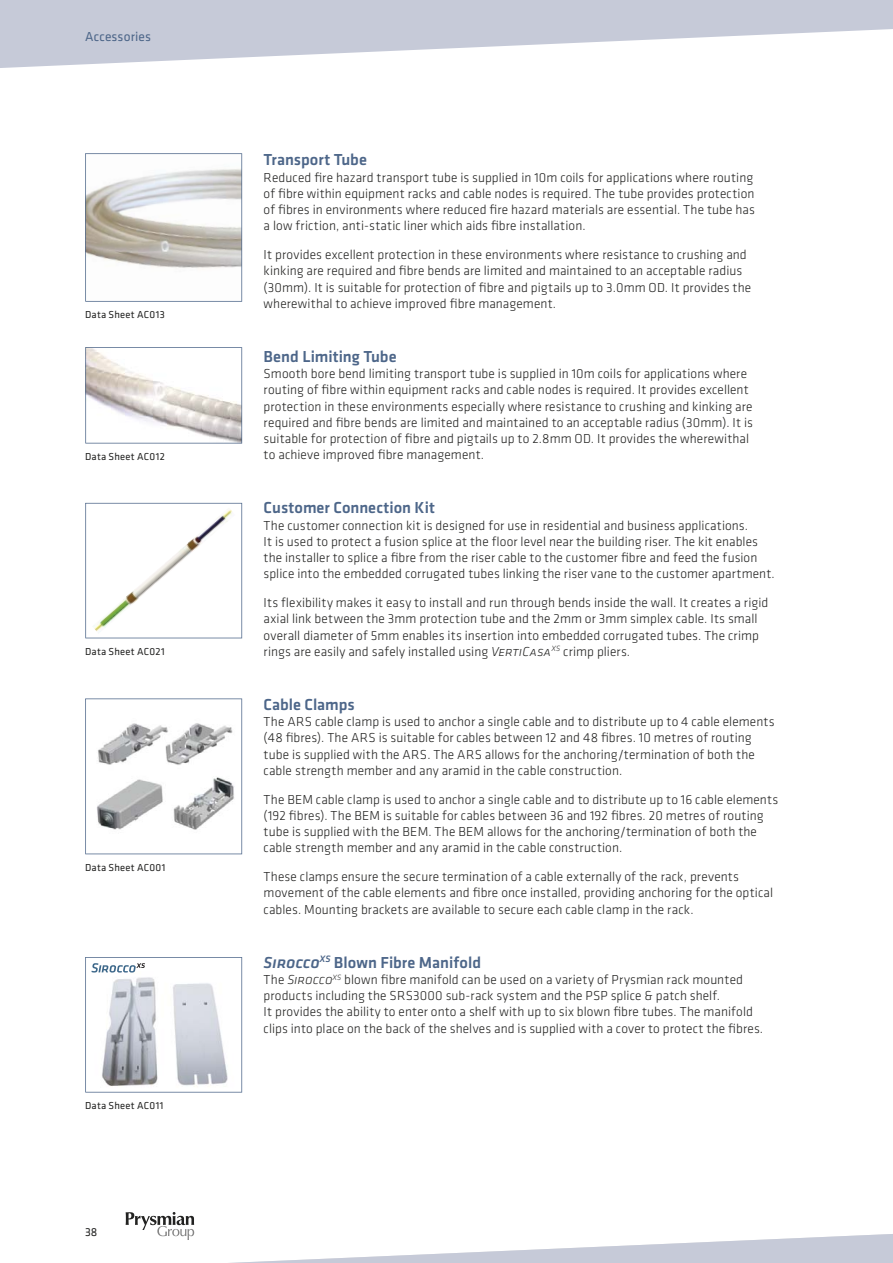
<style>
.page{position:relative;width:893px;height:1263px;background:#fff}
.page>*{position:absolute;margin:0;border:0;box-sizing:border-box;transform-origin:0 0}
.t1{font:500 16.5px "Klavika";color:#4d6689}
.t2{font:300 13.5px/16.2px "Klavika";letter-spacing:.005em;color:#222221}
.t3{font:13.5px "Klavika";letter-spacing:.01em;color:#4d6689}
.t4{font:12px "Klavika";color:#222221}
.t5{font:10.5px "Klavika";letter-spacing:.025em;color:#222221}
.s1{font-style:italic}
</style>
<div class="page">
<svg style="left:85px;top:503px;width:157px;height:135px"></svg>
<svg style="left:85px;top:698px;width:157px;height:156px"></svg>
<svg style="left:85px;top:153px;width:157px;height:149px"></svg>
<svg style="left:85px;top:347px;width:157px;height:96px"></svg>
<svg style="left:0;top:0;width:893px;height:68px;fill:#c6cad8"></svg>
<svg style="left:125px;top:1212px;width:768px;height:51px"></svg>
<svg style="left:126px;top:1212px;width:68px;height:28px"></svg>
<svg style="left:85px;top:957px;width:157px;height:135px"></svg>
<p class="t3" style="left:85px;top:32px;width:68px">Accessories</p>
<p class="t5" style="left:85px;top:311px;width:81px">Data Sheet AC013</p>
<p class="t5" style="left:85px;top:453px;width:81px">Data Sheet AC012</p>
<p class="t5" style="left:85px;top:647px;width:81px">Data Sheet AC021</p>
<p class="t5" style="left:85px;top:863px;width:82px">Data Sheet AC001</p>
<p class="t5" style="left:85px;top:1102px;width:80px">Data Sheet AC011</p>
<p class="t4" style="left:85px;top:1228px;width:14px">38</p>
<p class="t1" style="left:264px;top:154px;width:105px">Transport Tube</p>
<p class="t2" style="left:264px;top:170px;width:493px">Reduced fire hazard transport tube is supplied in 10m coils for applications where routing of fibre within equipment racks and cable nodes is required. The tube provides protection of fibres in environments where reduced fire hazard materials are essential. The tube has a low friction, anti-static liner which aids fibre installation.</p>
<p class="t2" style="left:264px;top:248px;width:489px">It provides excellent protection in these environments where resistance to crushing and kinking are required and fibre bends are limited and maintained to an acceptable radius (30mm). It is suitable for protection of fibre and pigtails up to 3.0mm OD. It provides the wherewithal to achieve improved fibre management.</p>
<p class="t1" style="left:264px;top:350px;width:134px">Bend Limiting Tube</p>
<p class="t2" style="left:264px;top:367px;width:491px">Smooth bore bend limiting transport tube is supplied in 10m coils for applications where routing of fibre within equipment racks and cable nodes is required. It provides excellent protection in these environments especially where resistance to crushing and kinking are required and fibre bends are limited and maintained to an acceptable radius (30mm). It is suitable for protection of fibre and pigtails up to 2.8mm OD. It provides the wherewithal to achieve improved fibre management.</p>
<p class="t1" style="left:264px;top:502px;width:173px">Customer Connection Kit</p>
<p class="t2" style="left:264px;top:518px;width:513px">The customer connection kit is designed for use in residential and business applications.<br>It is used to protect a fusion splice at the floor level near the building riser. The kit enables the installer to splice a fibre from the riser cable to the customer fibre and feed the fusion splice into the embedded corrugated tubes linking the riser vane to the customer apartment.</p>
<p class="t2" style="left:264px;top:596px;width:506px">Its flexibility makes it easy to install and run through bends inside the wall. It creates a rigid axial link between the 3mm protection tube and the 2mm or 3mm simplex cable. Its small overall diameter of 5mm enables its insertion into embedded corrugated tubes. The crimp rings are easily and safely installed using <span class="s1">VertiCasa</span><sup>XS</sup> crimp pliers.</p>
<p class="t1" style="left:264px;top:698px;width:93px">Cable Clamps</p>
<p class="t2" style="left:264px;top:715px;width:512px">The ARS cable clamp is used to anchor a single cable and to distribute up to 4 cable elements (48 fibres). The ARS is suitable for cables between 12 and 48 fibres. 10 metres of routing tube is supplied with the ARS. The ARS allows for the anchoring/termination of both the cable strength member and any aramid in the cable construction.</p>
<p class="t2" style="left:264px;top:792px;width:516px">The BEM cable clamp is used to anchor a single cable and to distribute up to 16 cable elements (192 fibres). The BEM is suitable for cables between 36 and 192 fibres. 20 metres of routing tube is supplied with the BEM. The BEM allows for the anchoring/termination of both the cable strength member and any aramid in the cable construction.</p>
<p class="t2" style="left:264px;top:870px;width:511px">These clamps ensure the secure termination of a cable externally of the rack, prevents movement of the cable elements and fibre once installed, providing anchoring for the optical cables. Mounting brackets are available to secure each cable clamp in the rack.</p>
<p class="t1" style="left:264px;top:956px;width:219px"><span class="s1">Sirocco</span><sup>XS</sup> Blown Fibre Manifold</p>
<p class="t2" style="left:264px;top:973px;width:501px">The <span class="s1">Sirocco</span><sup>XS</sup> blown fibre manifold can be used on a variety of Prysmian rack mounted products including the SRS3000 sub-rack system and the PSP splice &amp; patch shelf.<br>It provides the ability to enter onto a shelf with up to six blown fibre tubes. The manifold clips into place on the back of the shelves and is supplied with a cover to protect the fibres.</p>
</div>
